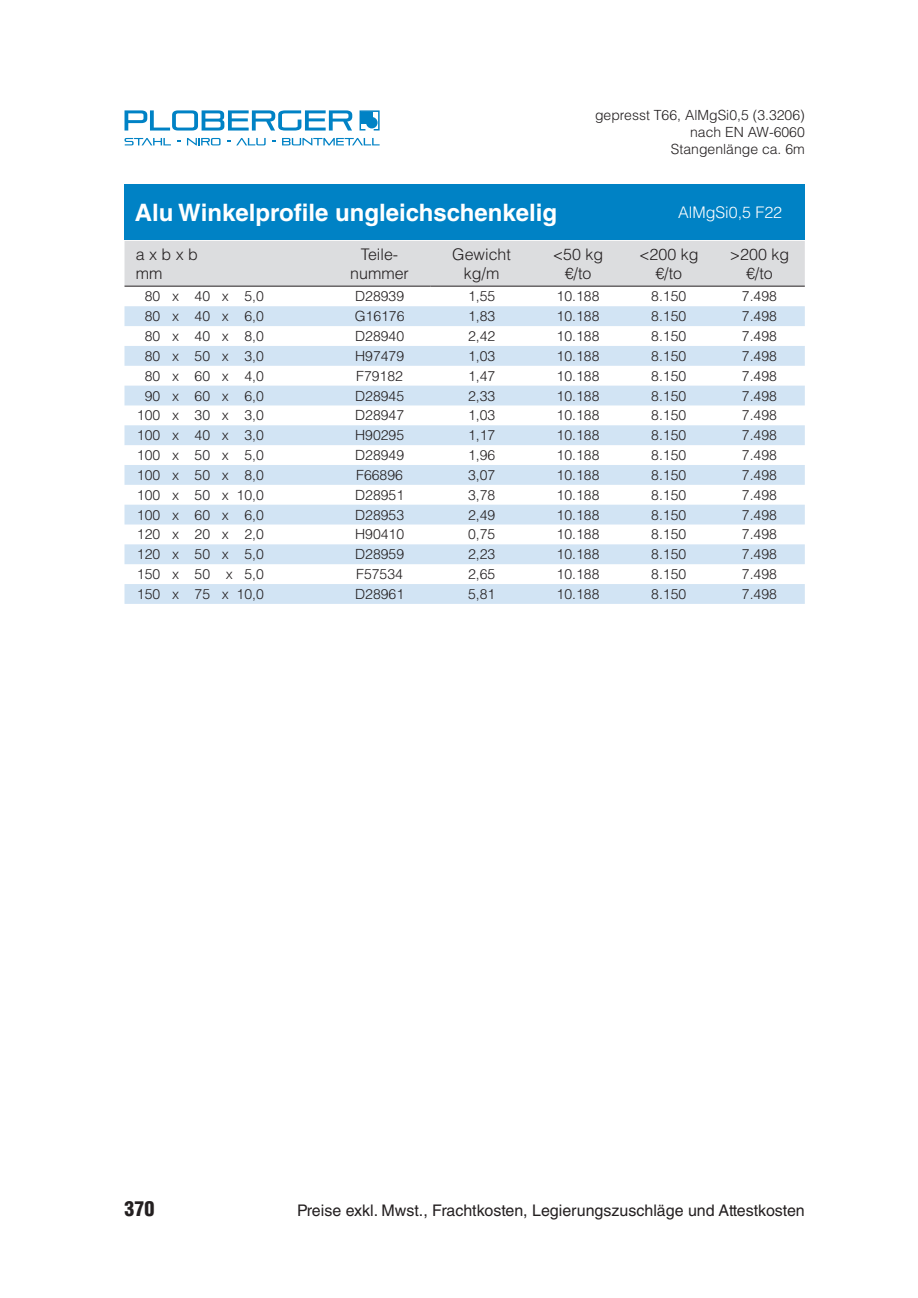
<style>
.page{position:relative;width:918px;height:1298px;background:#fff}
.page>*{position:absolute;margin:0;border:0;box-sizing:border-box;transform-origin:0 0}
.t1{font:700 24px "Helvetica LT Pro";color:#fff}
.t2{font:900 condensed 20px "Helvetica LT Std";color:#231f20}
.t3{font:16px "Helvetica LT Std";color:#231f20}
.t4{font:300 16px/19.2px "Helvetica LT Pro";color:#231f20;text-align:center}
.t5{font:300 16px "Helvetica LT Pro";color:#fff}
.t6{font:300 14px/16.8px "Helvetica LT Pro";color:#231f20;text-align:right}
</style>
<div class="page">
<div style="left:125px;top:184px;width:680px;height:57px;background:#0082c5"></div>
<svg style="left:125px;top:110px;width:227px;height:21px"></svg>
<svg style="left:360px;top:110px;width:20px;height:21px"></svg>
<div style="left:362px;top:112px;width:11px;height:12px;background:#0082c5"></div>
<div style="left:366px;top:117px;width:12px;height:11px;background:#0082c5;border-radius:50%"></div>
<svg style="left:125px;top:138px;width:46px;height:7px"></svg>
<svg style="left:187px;top:138px;width:34px;height:7px"></svg>
<svg style="left:227px;top:138px;width:39px;height:7px"></svg>
<svg style="left:282px;top:138px;width:98px;height:7px"></svg>
<div style="left:125px;top:241px;width:680px;height:45px;background:#dcdddf"></div>
<svg style="left:125px;top:306px;width:680px;height:298px;fill:#d2e4f4"></svg>
<hr style="left:125px;top:286px;width:306px;height:1px;background:#231f20">
<hr style="left:431px;top:286px;width:374px;height:1px;background:#231f20">
<p class="t6" style="left:595px;top:108px;width:211px">gepresst T66, AlMgSi0,5 (3.3206) nach EN AW-6060<br>Stangenlänge ca. 6m</p>
<h1 class="t1" style="left:135px;top:204px;width:424px">Alu Winkelprofile ungleichschenkelig</h1>
<p class="t5" style="left:678px;top:206px;width:106px">AlMgSi0,5 F22</p>
<p class="t4" style="left:136px;top:245px;width:64px;text-align:left">a x b x b mm</p>
<p class="t4" style="left:350px;top:245px;width:60px">Teile&shy;nummer</p>
<p class="t4" style="left:452px;top:245px;width:60px">Gewicht kg/m</p>
<p class="t4" style="left:553px;top:245px;width:52px">&lt;50 kg €/to</p>
<p class="t4" style="left:639px;top:245px;width:61px">&lt;200 kg €/to</p>
<p class="t4" style="left:730px;top:245px;width:61px">&gt;200 kg €/to</p>
<p class="t6" style="left:145px;top:289px;width:121px">80 x 40 x 5,0</p>
<p class="t6" style="left:355px;top:289px;width:51px">D28939</p>
<p class="t6" style="left:468px;top:289px;width:29px">1,55</p>
<p class="t6" style="left:557px;top:289px;width:44px">10.188</p>
<p class="t6" style="left:651px;top:289px;width:37px">8.150</p>
<p class="t6" style="left:742px;top:289px;width:37px">7.498</p>
<p class="t6" style="left:145px;top:309px;width:121px">80 x 40 x 6,0</p>
<p class="t6" style="left:355px;top:309px;width:51px">G16176</p>
<p class="t6" style="left:468px;top:309px;width:29px">1,83</p>
<p class="t6" style="left:557px;top:309px;width:44px">10.188</p>
<p class="t6" style="left:651px;top:309px;width:37px">8.150</p>
<p class="t6" style="left:742px;top:309px;width:37px">7.498</p>
<p class="t6" style="left:145px;top:328px;width:121px">80 x 40 x 8,0</p>
<p class="t6" style="left:355px;top:328px;width:51px">D28940</p>
<p class="t6" style="left:468px;top:328px;width:29px">2,42</p>
<p class="t6" style="left:557px;top:328px;width:44px">10.188</p>
<p class="t6" style="left:651px;top:328px;width:37px">8.150</p>
<p class="t6" style="left:742px;top:328px;width:37px">7.498</p>
<p class="t6" style="left:145px;top:348px;width:121px">80 x 50 x 3,0</p>
<p class="t6" style="left:355px;top:348px;width:51px">H97479</p>
<p class="t6" style="left:468px;top:348px;width:29px">1,03</p>
<p class="t6" style="left:557px;top:348px;width:44px">10.188</p>
<p class="t6" style="left:651px;top:348px;width:37px">8.150</p>
<p class="t6" style="left:742px;top:348px;width:37px">7.498</p>
<p class="t6" style="left:145px;top:368px;width:121px">80 x 60 x 4,0</p>
<p class="t6" style="left:356px;top:368px;width:48px">F79182</p>
<p class="t6" style="left:468px;top:368px;width:29px">1,47</p>
<p class="t6" style="left:557px;top:368px;width:44px">10.188</p>
<p class="t6" style="left:651px;top:368px;width:37px">8.150</p>
<p class="t6" style="left:742px;top:368px;width:37px">7.498</p>
<p class="t6" style="left:145px;top:388px;width:121px">90 x 60 x 6,0</p>
<p class="t6" style="left:355px;top:388px;width:51px">D28945</p>
<p class="t6" style="left:468px;top:388px;width:29px">2,33</p>
<p class="t6" style="left:557px;top:388px;width:44px">10.188</p>
<p class="t6" style="left:651px;top:388px;width:37px">8.150</p>
<p class="t6" style="left:742px;top:388px;width:37px">7.498</p>
<p class="t6" style="left:137px;top:408px;width:128px">100 x 30 x 3,0</p>
<p class="t6" style="left:355px;top:408px;width:51px">D28947</p>
<p class="t6" style="left:468px;top:408px;width:29px">1,03</p>
<p class="t6" style="left:557px;top:408px;width:44px">10.188</p>
<p class="t6" style="left:651px;top:408px;width:37px">8.150</p>
<p class="t6" style="left:742px;top:408px;width:37px">7.498</p>
<p class="t6" style="left:137px;top:428px;width:128px">100 x 40 x 3,0</p>
<p class="t6" style="left:355px;top:428px;width:51px">H90295</p>
<p class="t6" style="left:468px;top:428px;width:29px">1,17</p>
<p class="t6" style="left:557px;top:428px;width:44px">10.188</p>
<p class="t6" style="left:651px;top:428px;width:37px">8.150</p>
<p class="t6" style="left:742px;top:428px;width:37px">7.498</p>
<p class="t6" style="left:137px;top:447px;width:128px">100 x 50 x 5,0</p>
<p class="t6" style="left:355px;top:447px;width:51px">D28949</p>
<p class="t6" style="left:468px;top:447px;width:29px">1,96</p>
<p class="t6" style="left:557px;top:447px;width:44px">10.188</p>
<p class="t6" style="left:651px;top:447px;width:37px">8.150</p>
<p class="t6" style="left:742px;top:447px;width:37px">7.498</p>
<p class="t6" style="left:137px;top:467px;width:128px">100 x 50 x 8,0</p>
<p class="t6" style="left:356px;top:467px;width:48px">F66896</p>
<p class="t6" style="left:468px;top:467px;width:29px">3,07</p>
<p class="t6" style="left:557px;top:467px;width:44px">10.188</p>
<p class="t6" style="left:651px;top:467px;width:37px">8.150</p>
<p class="t6" style="left:742px;top:467px;width:37px">7.498</p>
<p class="t6" style="left:137px;top:487px;width:128px">100 x 50 x 10,0</p>
<p class="t6" style="left:355px;top:487px;width:51px">D28951</p>
<p class="t6" style="left:468px;top:487px;width:29px">3,78</p>
<p class="t6" style="left:557px;top:487px;width:44px">10.188</p>
<p class="t6" style="left:651px;top:487px;width:37px">8.150</p>
<p class="t6" style="left:742px;top:487px;width:37px">7.498</p>
<p class="t6" style="left:137px;top:507px;width:128px">100 x 60 x 6,0</p>
<p class="t6" style="left:355px;top:507px;width:51px">D28953</p>
<p class="t6" style="left:468px;top:507px;width:29px">2,49</p>
<p class="t6" style="left:557px;top:507px;width:44px">10.188</p>
<p class="t6" style="left:651px;top:507px;width:37px">8.150</p>
<p class="t6" style="left:742px;top:507px;width:37px">7.498</p>
<p class="t6" style="left:137px;top:527px;width:128px">120 x 20 x 2,0</p>
<p class="t6" style="left:355px;top:527px;width:51px">H90410</p>
<p class="t6" style="left:468px;top:527px;width:29px">0,75</p>
<p class="t6" style="left:557px;top:527px;width:44px">10.188</p>
<p class="t6" style="left:651px;top:527px;width:37px">8.150</p>
<p class="t6" style="left:742px;top:527px;width:37px">7.498</p>
<p class="t6" style="left:137px;top:547px;width:128px">120 x 50 x 5,0</p>
<p class="t6" style="left:355px;top:547px;width:51px">D28959</p>
<p class="t6" style="left:468px;top:547px;width:29px">2,23</p>
<p class="t6" style="left:557px;top:547px;width:44px">10.188</p>
<p class="t6" style="left:651px;top:547px;width:37px">8.150</p>
<p class="t6" style="left:742px;top:547px;width:37px">7.498</p>
<p class="t6" style="left:137px;top:567px;width:128px">150 x 50 x 5,0</p>
<p class="t6" style="left:356px;top:567px;width:48px">F57534</p>
<p class="t6" style="left:468px;top:567px;width:29px">2,65</p>
<p class="t6" style="left:557px;top:567px;width:44px">10.188</p>
<p class="t6" style="left:651px;top:567px;width:37px">8.150</p>
<p class="t6" style="left:742px;top:567px;width:37px">7.498</p>
<p class="t6" style="left:137px;top:586px;width:128px">150 x 75 x 10,0</p>
<p class="t6" style="left:355px;top:586px;width:51px">D28961</p>
<p class="t6" style="left:468px;top:586px;width:29px">5,81</p>
<p class="t6" style="left:557px;top:586px;width:44px">10.188</p>
<p class="t6" style="left:651px;top:586px;width:37px">8.150</p>
<p class="t6" style="left:742px;top:586px;width:37px">7.498</p>
<h2 class="t2" style="left:125px;top:1197px;width:31px">370</h2>
<p class="t3" style="left:297px;top:1204px;width:509px">Preise exkl. Mwst., Frachtkosten, Legierungszuschläge und Attestkosten</p>
</div>
